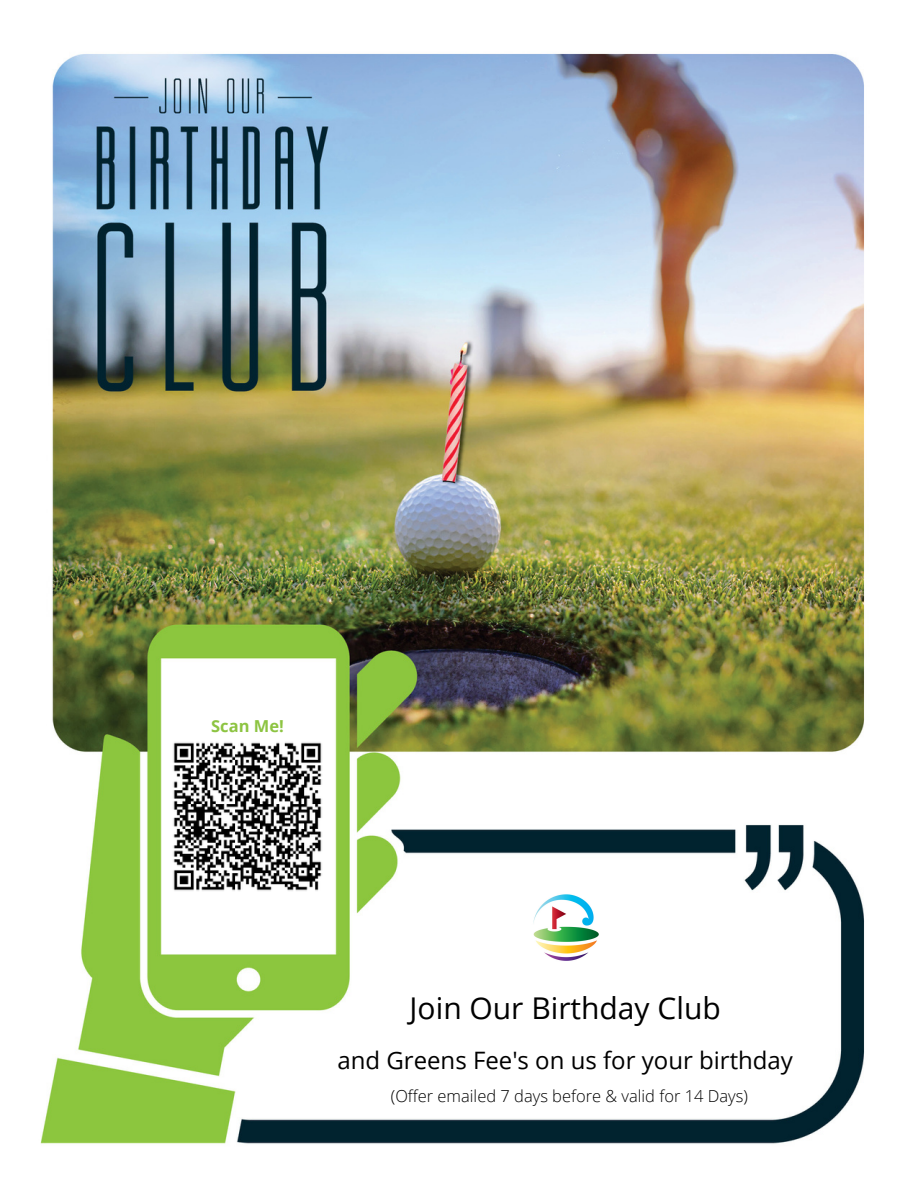
<style>
.page{position:relative;width:918px;height:1188px;background:#fff}
.page>*{position:absolute;margin:0;border:0;box-sizing:border-box;transform-origin:0 0}
.t1{font:30px "Open Sans";color:#000}
.t2{font:24px "Open Sans";color:#000}
.t3{font:300 16.5px "Open Sans";color:#000}
.t4{font:700 16.5px "Open Sans";color:#8dc442}
</style>
<div class="page">
<img style="left:40px;top:53px;width:825px;height:1091px">
<img style="left:166px;top:735px;width:162px;height:162px">
<img style="left:488px;top:865px;width:154px;height:125px">
<p class="t4" style="left:211px;top:714px;width:74px">Scan Me!</p>
<p class="t1" style="left:410px;top:987px;width:313px">Join Our Birthday Club</p>
<p class="t2" style="left:337px;top:1044px;width:457px">and Greens Fee's on us for your birthday</p>
<p class="t3" style="left:391px;top:1084px;width:359px">(Offer emailed 7 days before &amp; valid for 14 Days)</p>
</div>
